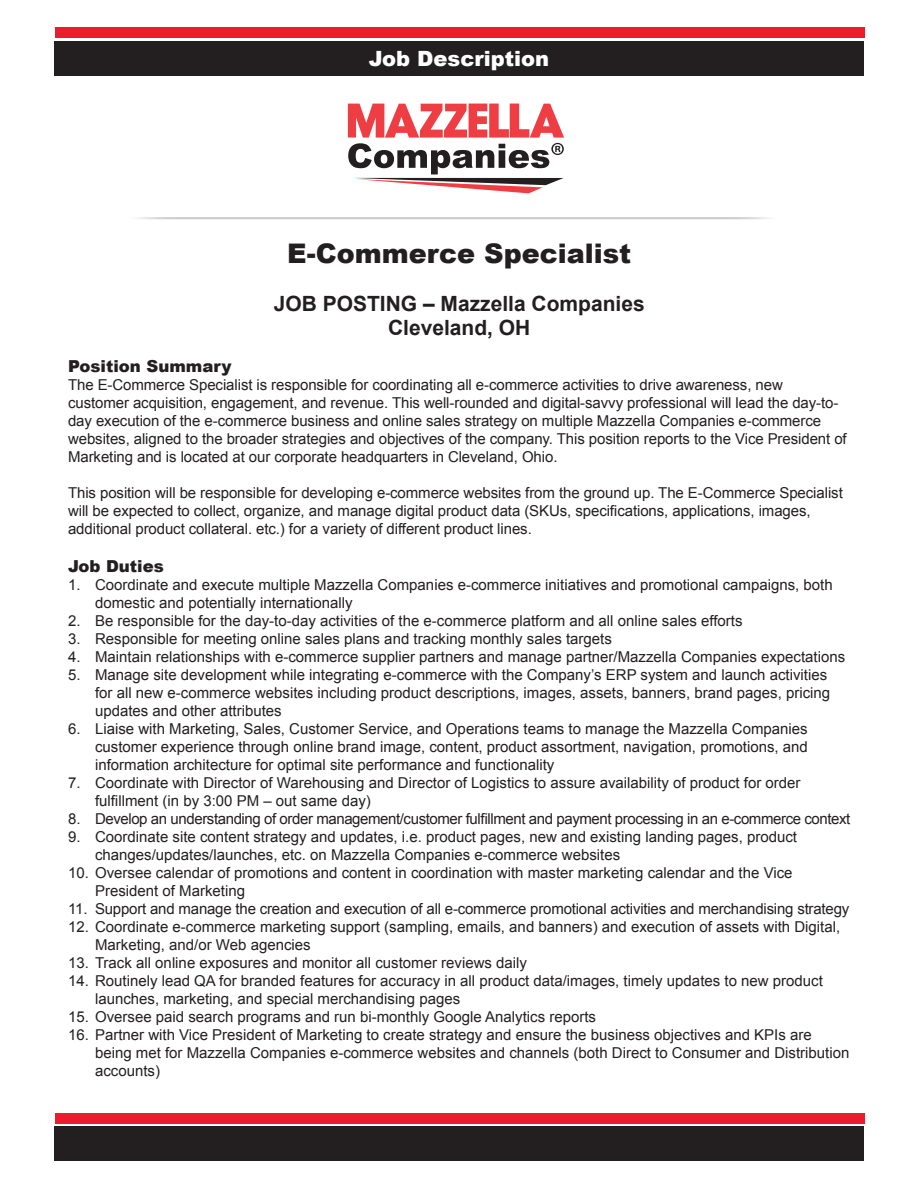
<style>
.page{position:relative;width:918px;height:1188px;background:#fff}
.page>*{position:absolute;margin:0;border:0;box-sizing:border-box;transform-origin:0 0}
.t1{font:900 27px "Arial";color:#231f20}
.t2{font:700 21px "Arial";color:#231f20}
.t3{font:900 21px "Arial";color:#fff}
.t4{font:900 16.5px "Arial";color:#231f20}
.t5{font:15px/18px "Arial";color:#231f20}
.t6{font:15px "Arial";letter-spacing:-.025em;color:#231f20}
</style>
<div class="page">
<div style="left:54px;top:41px;width:810px;height:34px;background:#231f20"></div>
<svg style="left:348px;top:104px;width:216px;height:89px"></svg>
<div style="left:55px;top:27px;width:810px;height:11px;background:#ea1c2d"></div>
<div style="left:54px;top:1126px;width:810px;height:35px;background:#231f20"></div>
<div style="left:55px;top:1113px;width:810px;height:10px;background:#ea1c2d"></div>
<p class="t3" style="left:369px;top:43px;width:182px">Job Description</p>
<p class="t1" style="left:287px;top:233px;width:345px">E-Commerce Specialist</p>
<p class="t2" style="left:274px;top:289px;width:373px">JOB POSTING – Mazzella Companies</p>
<p class="t2" style="left:388px;top:313px;width:144px">Cleveland, OH</p>
<p class="t4" style="left:68px;top:354px;width:165px">Position Summary</p>
<p class="t5" style="left:68px;top:376px;width:780px">The E-Commerce Specialist is responsible for coordinating all e-commerce activities to drive awareness, new customer acquisition, engagement, and revenue. This well-rounded and digital-savvy professional will lead the day-to&shy;day execution of the e-commerce business and online sales strategy on multiple Mazzella Companies e-commerce websites, aligned to the broader strategies and objectives of the company. This position reports to the Vice President of Marketing and is located at our corporate headquarters in Cleveland, Ohio.</p>
<p class="t5" style="left:68px;top:484px;width:776px">This position will be responsible for developing e-commerce websites from the ground up. The E-Commerce Specialist will be expected to collect, organize, and manage digital product data (SKUs, specifications, applications, images, additional product collateral. etc.) for a variety of different product lines.</p>
<p class="t4" style="left:68px;top:554px;width:97px">Job Duties</p>
<p class="t5" style="left:95px;top:575px;width:739px;text-indent:-27px">1. Coordinate and execute multiple Mazzella Companies e-commerce initiatives and promotional campaigns, both domestic and potentially internationally</p>
<p class="t5" style="left:68px;top:611px;width:676px">2. Be responsible for the day-to-day activities of the e-commerce platform and all online sales efforts</p>
<p class="t5" style="left:68px;top:629px;width:545px">3. Responsible for meeting online sales plans and tracking monthly sales targets</p>
<p class="t5" style="left:68px;top:647px;width:779px">4. Maintain relationships with e-commerce supplier partners and manage partner/Mazzella Companies expectations</p>
<p class="t5" style="left:95px;top:665px;width:737px;text-indent:-27px">5. Manage site development while integrating e-commerce with the Company’s ERP system and launch activities for all new e-commerce websites including product descriptions, images, assets, banners, brand pages, pricing updates and other attributes</p>
<p class="t5" style="left:95px;top:719px;width:714px;text-align:justify;text-indent:-27px">6. Liaise with Marketing, Sales, Customer Service, and Operations teams to manage the Mazzella Companies customer experience through online brand image, content, product assortment, navigation, promotions, and information architecture for optimal site performance and functionality</p>
<p class="t5" style="left:95px;top:773px;width:707px;text-indent:-27px">7. Coordinate with Director of Warehousing and Director of Logistics to assure availability of product for order fulfillment (in by 3:00 PM – out same day)</p>
<p class="t6" style="left:68px;top:808px;width:784px">8. Develop an understanding of order management/customer fulfillment and payment processing in an e-commerce context</p>
<p class="t5" style="left:95px;top:827px;width:704px;text-indent:-27px">9. Coordinate site content strategy and updates, i.e. product pages, new and existing landing pages, product changes/updates/launches, etc. on Mazzella Companies e-commerce websites</p>
<p class="t5" style="left:95px;top:863px;width:699px;text-indent:-27px">10. Oversee calendar of promotions and content in coordination with master marketing calendar and the Vice<br>President of Marketing</p>
<p class="t5" style="left:68px;top:899px;width:783px">11. Support and manage the creation and execution of all e-commerce promotional activities and merchandising strategy</p>
<p class="t5" style="left:95px;top:917px;width:747px;text-indent:-27px">12. Coordinate e-commerce marketing support (sampling, emails, and banners) and execution of assets with Digital,<br>Marketing, and/or Web agencies</p>
<p class="t5" style="left:68px;top:953px;width:461px">13. Track all online exposures and monitor all customer reviews daily</p>
<p class="t5" style="left:95px;top:971px;width:729px;text-indent:-27px">14. Routinely lead QA for branded features for accuracy in all product data/images, timely updates to new product launches, marketing, and special merchandising pages</p>
<p class="t5" style="left:68px;top:1007px;width:530px">15. Oversee paid search programs and run bi-monthly Google Analytics reports</p>
<p class="t5" style="left:95px;top:1025px;width:756px;text-indent:-27px">16. Partner with Vice President of Marketing to create strategy and ensure the business objectives and KPIs are being met for Mazzella Companies e-commerce websites and channels (both Direct to Consumer and Distribution accounts)</p>
</div>
